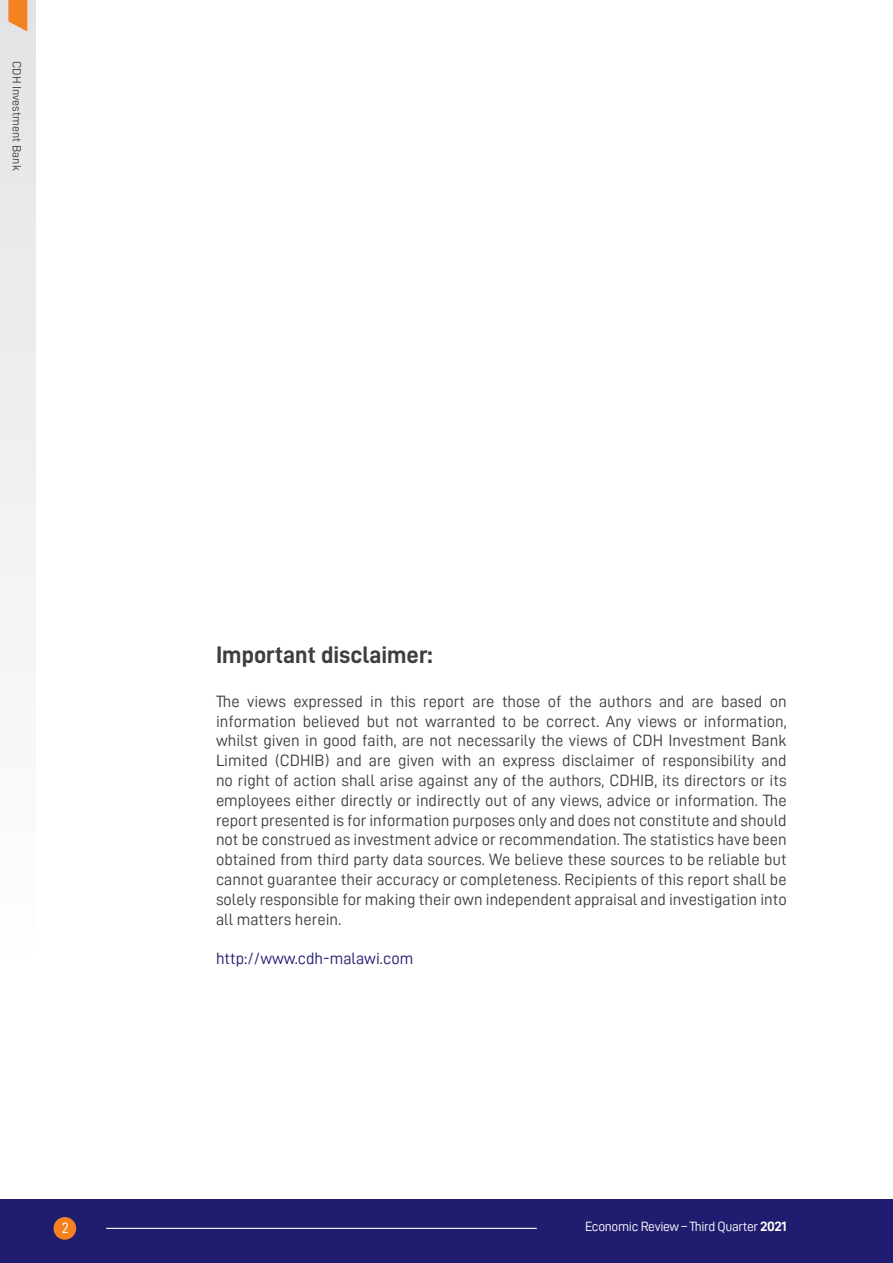
<style>
.page{position:relative;width:893px;height:1263px;background:#fff}
.page>*{position:absolute;margin:0;border:0;box-sizing:border-box;transform-origin:0 0}
.t1{font:24px "D DIN Bold";color:#3e3e3f}
.t2{font:16.5px/19.8px "D DIN";color:#3e3e3f;text-align:justify}
.t3{font:16.5px "D DIN";color:#201c70}
.t4{font:15px "D DIN";color:#fff}
.t5{font:13.5px "D DIN";letter-spacing:-.025em;color:#fff}
.t6{font:12px "D DIN";color:#3e3e3f}
.s1{font-family:"D DIN Exp Bold"}
</style>
<div class="page">
<div style="left:0;top:1199px;width:893px;height:64px;background:#201c70"></div>
<hr style="left:106px;top:1228px;width:431px;height:1px;background:#fff">
<div style="left:54px;top:1217px;width:22px;height:23px;background:#f58220;border-radius:50%"></div>
<div style="left:0;top:0;width:36px;height:953px;background:linear-gradient(to right,#f0f1f2,#f0f1f2)"></div>
<svg style="left:8px;top:0;width:19px;height:31px"></svg>
<p class="t6" style="left:24px;top:61px;width:111px;rotate:90deg">CDH Investment Bank</p>
<h1 class="t1" style="left:216px;top:645px;width:218px">Important disclaimer:</h1>
<p class="t2" style="left:216px;top:692px;width:572px">The views expressed in this report are those of the authors and are based on information believed but not warranted to be correct. Any views or information, whilst given in good faith, are not necessarily the views of CDH Investment Bank Limited (CDHIB) and are given with an express disclaimer of responsibility and no right of action shall arise against any of the authors, CDHIB, its directors or its employees either directly or indirectly out of any views, advice or information. The report presented is for information purposes only and does not constitute and should not be construed as investment advice or recommendation. The statistics have been obtained from third party data sources. We believe these sources to be reliable but cannot guarantee their accuracy or completeness. Recipients of this report shall be solely responsible for making their own independent appraisal and investigation into all matters herein.</p>
<p class="t3" style="left:216px;top:952px;width:199px">http://www.cdh-malawi.com</p>
<p class="t4" style="left:62px;top:1221px;width:9px">2</p>
<p class="t5" style="left:585px;top:1221px;width:203px">Economic Review – Third Quarter <span class="s1">2021</span></p>
</div>
